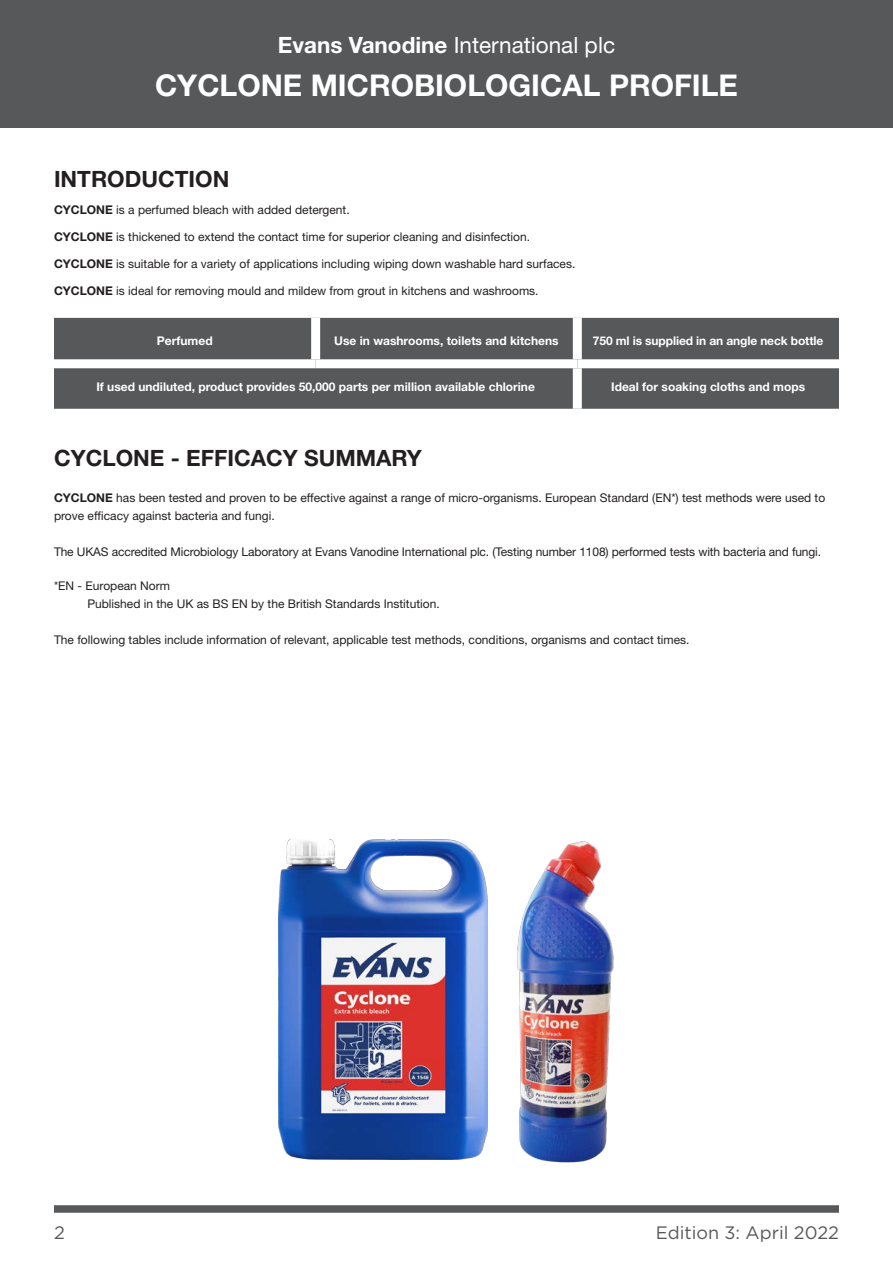
<style>
.page{position:relative;width:893px;height:1263px;background:#fff}
.page>*{position:absolute;margin:0;border:0;box-sizing:border-box;transform-origin:0 0}
.Product_Name{font:700 30px "Helvetica Neue LT Pro";color:#fff}
.t1{font:700 22.5px "Helvetica Neue LT Pro";color:#231f20}
.Product_Name-2{font:22.5px "Helvetica Neue LT Pro";color:#fff}
.t2{font:18px "Gotham";color:#57585a}
.t3{font:12px/18px "Helvetica Neue LT Pro";color:#231f20}
.t4{font:700 12px "Helvetica Neue LT Pro";color:#fff}
.s1{font-weight:700}
</style>
<div class="page">
<div style="left:0;top:0;width:893px;height:128px;background:#57585a"></div>
<div style="left:54px;top:1205px;width:785px;height:8px;background:#57585a"></div>
<div style="left:54px;top:318px;width:785px;height:91px;background:#57585a"></div>
<div style="left:311px;top:318px;width:9px;height:41px;background:#fff"></div>
<div style="left:573px;top:318px;width:9px;height:41px;background:#fff"></div>
<div style="left:54px;top:359px;width:262px;height:9px;background:#fff"></div>
<div style="left:316px;top:359px;width:261px;height:9px;background:#fff"></div>
<div style="left:577px;top:359px;width:262px;height:9px;background:#fff"></div>
<div style="left:573px;top:368px;width:9px;height:41px;background:#fff"></div>
<img style="left:278px;top:839px;width:210px;height:321px">
<img style="left:517px;top:841px;width:97px;height:322px">
<p class="Product_Name-2" style="left:278px;top:31px;width:339px"><span class="s1">Evans Vanodine</span> International plc</p>
<p class="Product_Name" style="left:155px;top:67px;width:584px">CYCLONE MICROBIOLOGICAL PROFILE</p>
<p class="t1" style="left:54px;top:164px;width:177px">INTRODUCTION</p>
<p class="t3" style="left:54px;top:200px;width:297px"><span class="s1">CYCLONE</span> is a perfumed bleach with added detergent.</p>
<p class="t3" style="left:54px;top:227px;width:478px"><span class="s1">CYCLONE</span> is thickened to extend the contact time for superior cleaning and disinfection.</p>
<p class="t3" style="left:54px;top:254px;width:523px"><span class="s1">CYCLONE</span> is suitable for a variety of applications including wiping down washable hard surfaces.</p>
<p class="t3" style="left:54px;top:281px;width:486px"><span class="s1">CYCLONE</span> is ideal for removing mould and mildew from grout in kitchens and washrooms.</p>
<p class="t4" style="left:157px;top:333px;width:57px">Perfumed</p>
<p class="t4" style="left:334px;top:333px;width:226px">Use in washrooms, toilets and kitchens</p>
<p class="t4" style="left:593px;top:333px;width:232px">750 ml is supplied in an angle neck bottle</p>
<p class="t4" style="left:96px;top:379px;width:440px">If used undiluted, product provides 50,000 parts per million available chlorine</p>
<p class="t4" style="left:611px;top:379px;width:195px">Ideal for soaking cloths and mops</p>
<p class="t1" style="left:54px;top:443px;width:369px">CYCLONE - EFFICACY SUMMARY</p>
<p class="t3" style="left:54px;top:488px;width:773px"><span class="s1">CYCLONE</span> has been tested and proven to be effective against a range of micro-organisms. European Standard (EN*) test methods were used to prove efficacy against bacteria and fungi.</p>
<p class="t3" style="left:54px;top:542px;width:769px">The UKAS accredited Microbiology Laboratory at Evans Vanodine International plc. (Testing number 1108) performed tests with bacteria and fungi.</p>
<p class="t3" style="left:54px;top:576px;width:118px">*EN - European Norm</p>
<p class="t3" style="left:87px;top:594px;width:354px">Published in the UK as BS EN by the British Standards Institution.</p>
<p class="t3" style="left:54px;top:630px;width:637px">The following tables include information of relevant, applicable test methods, conditions, organisms and contact times.</p>
<p class="t2" style="left:54px;top:1221px;width:12px">2</p>
<p class="t2" style="left:656px;top:1221px;width:185px">Edition 3: April 2022</p>
</div>
